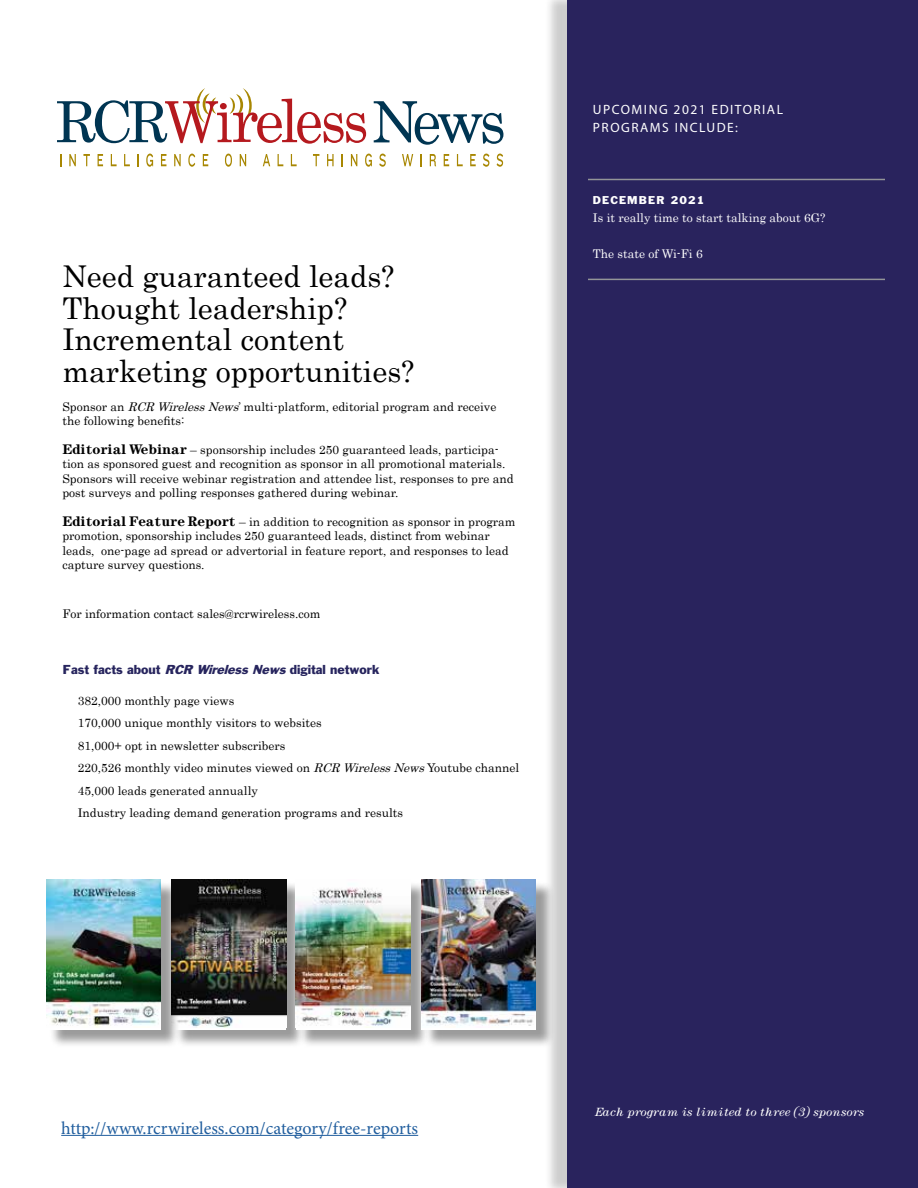
<style>
.page{position:relative;width:918px;height:1188px;background:#fff}
.page>*{position:absolute;margin:0;border:0;box-sizing:border-box;transform-origin:0 0}
.t1{font:30px/31.5px "Century";color:#000}
.t2{font:18px "Minion Pro";color:#215e9e}
.t3{font:13.5px/18px "Myriad Pro";letter-spacing:.11em;color:#fff}
.t4{font:12px/14.4px "Century";color:#000}
.t5{font:12px "Century";color:#fff}
.t6{font:12px "Franklin Gothic";color:#27255e}
.t7{font:italic 10.5px "Century";color:#fff}
.t8{font:10.5px "Franklin Gothic";letter-spacing:.11em;color:#fff}
.s1{font-style:italic}
.s2{font-weight:700}
</style>
<div class="page">
<svg style="left:57px;top:88px;width:309px;height:56px"></svg>
<svg style="left:374px;top:101px;width:129px;height:44px"></svg>
<svg style="left:60px;top:154px;width:1px;height:12px"></svg>
<svg style="left:69px;top:154px;width:7px;height:12px"></svg>
<svg style="left:83px;top:154px;width:7px;height:12px"></svg>
<svg style="left:98px;top:154px;width:5px;height:12px"></svg>
<svg style="left:111px;top:154px;width:6px;height:12px"></svg>
<svg style="left:124px;top:154px;width:6px;height:12px"></svg>
<svg style="left:137px;top:154px;width:2px;height:12px"></svg>
<svg style="left:146px;top:154px;width:7px;height:13px"></svg>
<svg style="left:161px;top:154px;width:5px;height:12px"></svg>
<svg style="left:174px;top:154px;width:7px;height:12px"></svg>
<svg style="left:188px;top:154px;width:7px;height:13px"></svg>
<svg style="left:203px;top:154px;width:5px;height:12px"></svg>
<svg style="left:225px;top:154px;width:7px;height:13px"></svg>
<svg style="left:240px;top:154px;width:6px;height:12px"></svg>
<svg style="left:263px;top:154px;width:7px;height:12px"></svg>
<svg style="left:278px;top:154px;width:5px;height:12px"></svg>
<svg style="left:291px;top:154px;width:6px;height:12px"></svg>
<svg style="left:313px;top:154px;width:6px;height:12px"></svg>
<svg style="left:327px;top:154px;width:7px;height:12px"></svg>
<svg style="left:342px;top:154px;width:1px;height:12px"></svg>
<svg style="left:351px;top:154px;width:6px;height:12px"></svg>
<svg style="left:365px;top:154px;width:7px;height:13px"></svg>
<svg style="left:379px;top:154px;width:7px;height:13px"></svg>
<svg style="left:402px;top:154px;width:11px;height:12px"></svg>
<svg style="left:421px;top:154px;width:1px;height:12px"></svg>
<svg style="left:430px;top:154px;width:6px;height:12px"></svg>
<svg style="left:444px;top:154px;width:5px;height:12px"></svg>
<svg style="left:457px;top:154px;width:6px;height:12px"></svg>
<svg style="left:470px;top:154px;width:6px;height:12px"></svg>
<svg style="left:483px;top:154px;width:6px;height:13px"></svg>
<svg style="left:497px;top:154px;width:6px;height:13px"></svg>
<hr style="left:61px;top:1135px;width:357px;height:1px;background:#215e9e">
<div style="left:174px;top:881px;width:131px;height:168px;background:#000;opacity:.4"></div>
<img style="left:172px;top:880px;width:114px;height:148px">
<div style="left:49px;top:881px;width:131px;height:168px;background:#000;opacity:.4"></div>
<img style="left:46px;top:880px;width:115px;height:148px">
<div style="left:298px;top:881px;width:132px;height:168px;background:#000;opacity:.4"></div>
<img style="left:296px;top:881px;width:114px;height:147px">
<div style="left:424px;top:881px;width:131px;height:168px;background:#000;opacity:.4"></div>
<img style="left:421px;top:880px;width:115px;height:148px">
<div style="left:544px;top:0;width:368px;height:1188px;background:#000;opacity:.2"></div>
<div style="left:567px;top:0;width:351px;height:1188px;background:#29235d"></div>
<hr style="left:588px;top:279px;width:297px;height:1px;background:#939598">
<hr style="left:588px;top:179px;width:297px;height:1px;background:#939598">
<h1 class="t1" style="left:62px;top:258px;width:354px">Need guaranteed leads?<br>Thought leadership?<br>Incremental content marketing opportunities?</h1>
<p class="t4" style="left:62px;top:398px;width:436px">Sponsor an <span class="s1">RCRWirelessNews</span>’ multi-platform, editorial program and receive the following benefits:</p>
<p class="t4" style="left:62px;top:441px;width:453px"><span class="s2">Editorial Webinar</span> – sponsorship includes 250 guaranteed leads, participa&shy;tion as sponsored guest and recognition as sponsor in all promotional materials.<br>Sponsors will receive webinar registration and attendee list, responses to pre and post surveys and polling responses gathered during webinar.</p>
<p class="t4" style="left:62px;top:513px;width:455px"><span class="s2">Editorial Feature Report</span> – in addition to recognition as sponsor in program promotion, sponsorship includes 250 guaranteed leads, distinct from webinar leads, one-page ad spread or advertorial in feature report, and responses to lead capture survey questions.</p>
<p class="t4" style="left:62px;top:605px;width:259px">For information contact sales@rcrwireless.com</p>
<p class="t6" style="left:63px;top:661px;width:318px">Fast facts about <span class="s1">RCR WirelessNews</span>digital network</p>
<p class="t4" style="left:78px;top:688px;width:443px;line-height:22.5px">382,000 monthly page views<br>170,000 unique monthly visitors to websites<br>81,000+ opt in newsletter subscribers<br>220,526 monthly video minutes viewed on <span class="s1">RCRWirelessNews</span>Youtube channel 45,000 leads generated annually<br>Industry leading demand generation programs and results</p>
<p class="t3" style="left:593px;top:100px;width:192px">UPCOMING 2021 EDITORIAL<br>PROGRAMS INCLUDE:</p>
<p class="t8" style="left:593px;top:193px;width:113px">DECEMBER 2021</p>
<p class="t5" style="left:593px;top:207px;width:234px">Is it really time to start talking about 6G?</p>
<p class="t5" style="left:593px;top:243px;width:111px">The state of Wi-Fi 6</p>
<h2 class="t2" style="left:61px;top:1116px;width:359px">http://www.rcrwireless.com/category/free-reports</h2>
<p class="t7" style="left:594px;top:1105px;width:271px">Each program is limited to three (3) sponsors</p>
</div>
